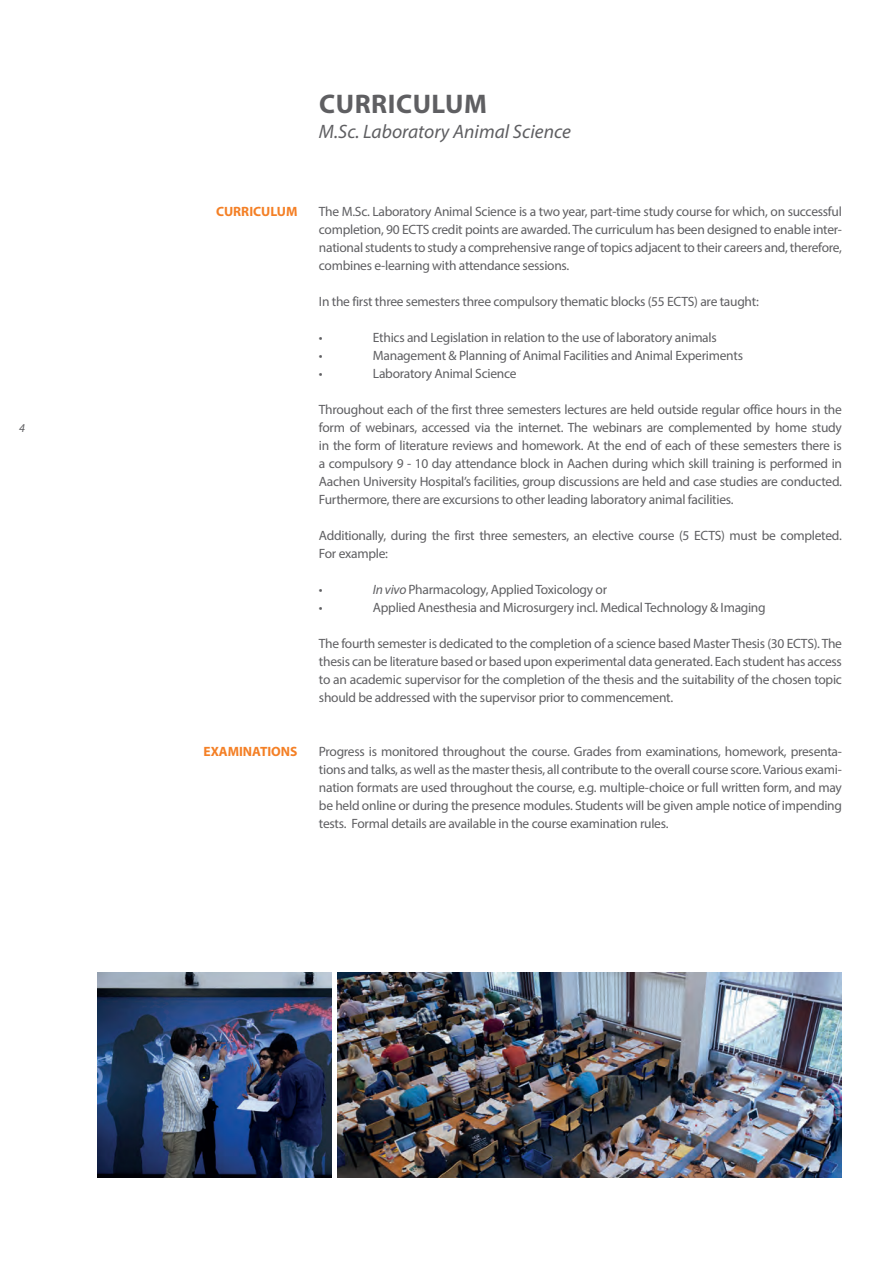
<style>
.page{position:relative;width:893px;height:1263px;background:#fff}
.page>*{position:absolute;margin:0;border:0;box-sizing:border-box;transform-origin:0 0}
.Head{font:700 27px "Myriad Pro";letter-spacing:.02em;color:#5f5f62}
.Head-2{font:italic 19.5px "Myriad Pro";color:#5f5f62}
.marginal{font:13.5px/18px "Myriad Pro";letter-spacing:-.02em;color:#5f5f62;text-align:justify}
.marginal-2{font:700 13.5px "Myriad Pro";color:#f48026}
.t1{font:italic 12px "Myriad Pro";color:#5f5f62}
.s1{font-style:italic}
</style>
<div class="page">
<img style="left:98px;top:972px;width:234px;height:206px">
<img style="left:337px;top:972px;width:505px;height:206px">
<p class="t1" style="left:19px;top:421px;width:7px">4</p>
<p class="Head" style="left:319px;top:86px;width:169px">CURRICULUM</p>
<p class="Head-2" style="left:319px;top:120px;width:253px">M.Sc. Laboratory Animal Science</p>
<p class="marginal-2" style="left:216px;top:203px;width:83px">CURRICULUM</p>
<p class="marginal-2" style="left:203px;top:743px;width:96px">EXAMINATIONS</p>
<p class="marginal" style="left:319px;top:202px;width:525px">The M.Sc. Laboratory Animal Science is a two year, part-time study course for which, on successful completion, 90 ECTS credit points are awarded. The curriculum has been designed to enable inter&shy;national students to study a comprehensive range of topics adjacent to their careers and, therefore, combines e-learning with attendance sessions.</p>
<p class="marginal" style="left:319px;top:292px;width:441px">In the first three semesters three compulsory thematic blocks (55 ECTS) are taught:</p>
<p class="marginal" style="left:319px;top:328px;width:5px">•</p>
<p class="marginal" style="left:373px;top:328px;width:345px">Ethics and Legislation in relation to the use of laboratory animals</p>
<p class="marginal" style="left:319px;top:346px;width:5px">•</p>
<p class="marginal" style="left:373px;top:346px;width:372px">Management &amp; Planning of Animal Facilities and Animal Experiments</p>
<p class="marginal" style="left:319px;top:364px;width:5px">•</p>
<p class="marginal" style="left:373px;top:364px;width:145px">Laboratory Animal Science</p>
<p class="marginal" style="left:319px;top:400px;width:525px">Throughout each of the first three semesters lectures are held outside regular office hours in the form of webinars, accessed via the internet. The webinars are complemented by home study in the form of literature reviews and homework. At the end of each of these semesters there is a compulsory 9 - 10 day attendance block in Aachen during which skill training is performed in Aachen University Hospital’s facilities, group discussions are held and case studies are conducted.<br>Furthermore, there are excursions to other leading laboratory animal facilities.</p>
<p class="marginal" style="left:319px;top:526px;width:524px">Additionally, during the first three semesters, an elective course (5 ECTS) must be completed.</p>
<p class="marginal" style="left:319px;top:544px;width:71px">For example:</p>
<p class="marginal" style="left:319px;top:580px;width:5px">•</p>
<p class="marginal" style="left:373px;top:580px;width:236px"><span class="s1">In vivo</span> Pharmacology, Applied Toxicology or</p>
<p class="marginal" style="left:319px;top:598px;width:5px">•</p>
<p class="marginal" style="left:373px;top:598px;width:394px">Applied Anesthesia and Microsurgery incl. Medical Technology &amp; Imaging</p>
<p class="marginal" style="left:319px;top:634px;width:525px">The fourth semester is dedicated to the completion of a science based Master Thesis (30 ECTS). The thesis can be literature based or based upon experimental data generated. Each student has access to an academic supervisor for the completion of the thesis and the suitability of the chosen topic should be addressed with the supervisor prior to commencement.</p>
<p class="marginal" style="left:319px;top:742px;width:525px">Progress is monitored throughout the course. Grades from examinations, homework, presenta&shy;tions and talks, as well as the master thesis, all contribute to the overall course score. Various exami&shy;nation formats are used throughout the course, e.g. multiple-choice or full written form, and may be held online or during the presence modules. Students will be given ample notice of impending tests. Formal details are available in the course examination rules.</p>
</div>
